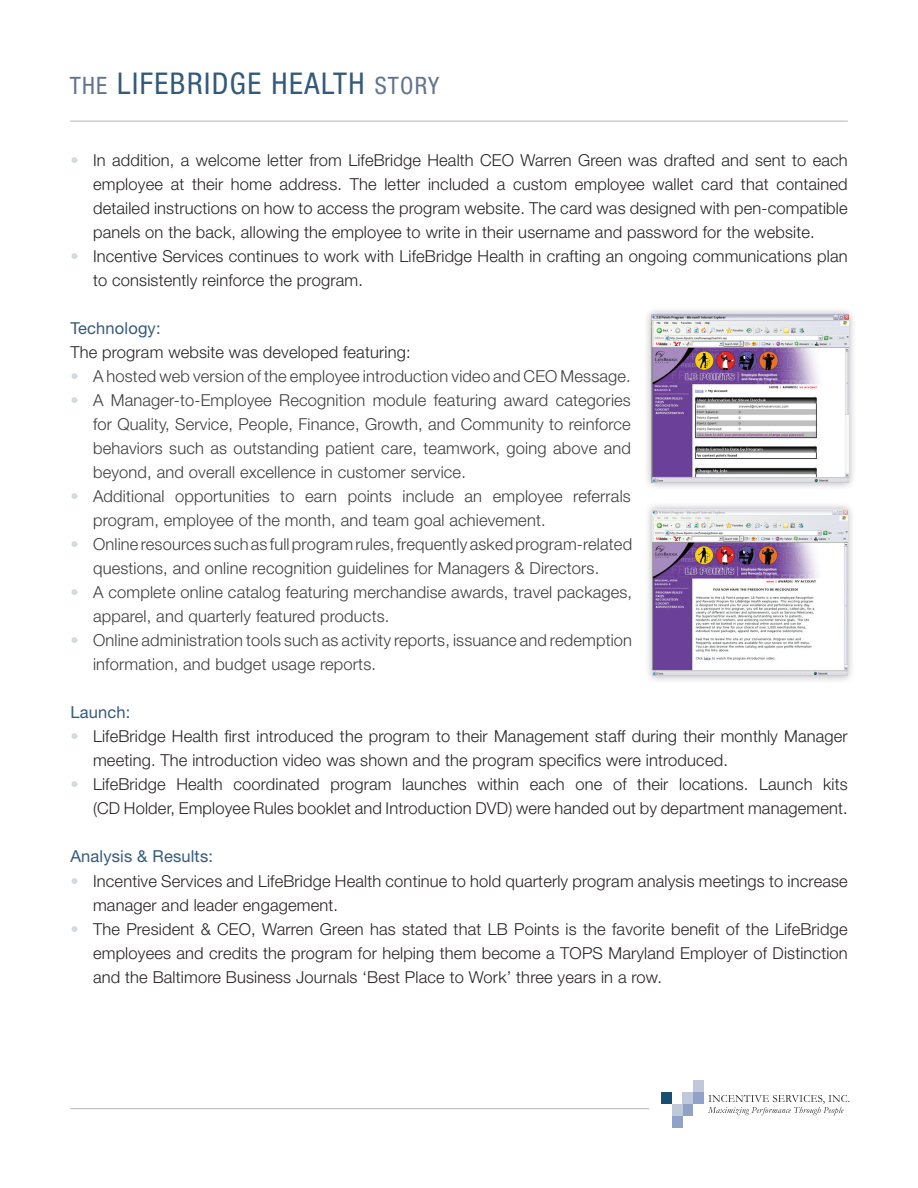
<style>
.page{position:relative;width:918px;height:1188px;background:#fff}
.page>*{position:absolute;margin:0;border:0;box-sizing:border-box;transform-origin:0 0}
.t1{font:condensed 30px "Helvetica Neue";letter-spacing:.05em;color:#345a7b}
.t2{font:condensed 24px "Helvetica Neue";color:#61738e}
.t3{font:300 16.5px/24px "Helvetica Neue";letter-spacing:.01em;color:#282323}
.t4{font:300 16.5px/24px "Helvetica Neue";letter-spacing:.01em;color:#3e3e3f}
.t5{font:16.5px "Helvetica Neue";letter-spacing:.01em;color:#345a7b}
.s1{font-size:24px;color:#61738e}
.s2{color:#d3d9e2}
</style>
<div class="page">
<hr style="left:70px;top:1108px;width:579px;height:1px;background:#bcbdc0">
<div style="left:662px;top:1092px;width:10px;height:12px;background:#174f72"></div>
<div style="left:672px;top:1116px;width:11px;height:12px;background:#91a2c9"></div>
<div style="left:683px;top:1104px;width:10px;height:12px;background:#91a2c9"></div>
<div style="left:693px;top:1092px;width:11px;height:12px;background:#91a2c9"></div>
<div style="left:672px;top:1104px;width:11px;height:12px;background:#c0c9d9"></div>
<div style="left:683px;top:1092px;width:10px;height:12px;background:#c0c9d9"></div>
<div style="left:693px;top:1081px;width:11px;height:11px;background:#c0c9d9"></div>
<svg style="left:708px;top:1095px;width:141px;height:20px"></svg>
<hr style="left:70px;top:121px;width:778px;height:1px;background:#bcbdc0">
<div style="left:643px;top:307px;width:214px;height:184px;background:#231f20;opacity:.35"></div>
<img style="left:651px;top:315px;width:198px;height:168px">
<div style="left:644px;top:501px;width:211px;height:183px;background:#231f20;opacity:.35"></div>
<img style="left:652px;top:509px;width:195px;height:167px">
<h1 class="t1" style="left:70px;top:66px;width:266px"><span class="s1">THE</span> LIFEBRIDGE HEALTH</h1>
<h2 class="t2" style="left:375px;top:71px;width:66px">STORY</h2>
<p class="t3" style="left:93px;top:148px;width:756px;text-align:justify;text-indent:-23px"><span class="s2">•</span> In addition, a welcome letter from LifeBridge Health CEO Warren Green was drafted and sent to each employee at their home address. The letter included a custom employee wallet card that contained detailed instructions on how to access the program website. The card was designed with pen-compatible panels on the back, allowing the employee to write in their username and password for the website.</p>
<p class="t3" style="left:93px;top:244px;width:756px;text-indent:-23px"><span class="s2">•</span> Incentive Services continues to work with LifeBridge Health in crafting an ongoing communications plan to consistently reinforce the program.</p>
<p class="t5" style="left:70px;top:319px;width:92px">Technology:</p>
<p class="t3" style="left:70px;top:340px;width:342px">The program website was developed featuring:</p>
<p class="t4" style="left:70px;top:364px;width:562px"><span class="s2">•</span> A hosted web version of the employee introduction video and CEO Message.</p>
<p class="t4" style="left:93px;top:388px;width:539px;text-align:justify;text-indent:-23px"><span class="s2">•</span> A Manager-to-Employee Recognition module featuring award categories for Quality, Service, People, Finance, Growth, and Community to reinforce behaviors such as outstanding patient care, teamwork, going above and beyond, and overall excellence in customer service.</p>
<p class="t4" style="left:93px;top:484px;width:539px;text-indent:-23px"><span class="s2">•</span> Additional opportunities to earn points include an employee referrals program, employee of the month, and team goal achievement.</p>
<p class="t4" style="left:93px;top:532px;width:541px;text-indent:-23px"><span class="s2">•</span> Online resources such as full program rules, frequently asked program-related questions, and online recognition guidelines for Managers &amp; Directors.</p>
<p class="t4" style="left:93px;top:580px;width:541px;text-indent:-23px"><span class="s2">•</span> A complete online catalog featuring merchandise awards, travel packages, apparel, and quarterly featured products.</p>
<p class="t4" style="left:93px;top:628px;width:541px;text-indent:-23px"><span class="s2">•</span> Online administration tools such as activity reports, issuance and redemption information, and budget usage reports.</p>
<p class="t5" style="left:70px;top:703px;width:61px">Launch:</p>
<p class="t3" style="left:93px;top:724px;width:756px;text-indent:-23px"><span class="s2">•</span> LifeBridge Health first introduced the program to their Management staff during their monthly Manager meeting. The introduction video was shown and the program specifics were introduced.</p>
<p class="t3" style="left:70px;top:772px;width:779px;text-align:right"><span class="s2">•</span> LifeBridge Health coordinated program launches within each one of their locations. Launch kits (CD Holder, Employee Rules booklet and Introduction DVD) were handed out by department management.</p>
<p class="t5" style="left:70px;top:847px;width:144px">Analysis &amp; Results:</p>
<p class="t3" style="left:93px;top:868px;width:756px;text-indent:-23px"><span class="s2">•</span> Incentive Services and LifeBridge Health continue to hold quarterly program analysis meetings to increase manager and leader engagement.</p>
<p class="t3" style="left:93px;top:916px;width:756px;text-align:justify;text-indent:-23px"><span class="s2">•</span> The President &amp; CEO, Warren Green has stated that LB Points is the favorite benefit of the LifeBridge employees and credits the program for helping them become a TOPS Maryland Employer of Distinction and the Baltimore Business Journals ‘Best Place to Work’ three years in a row.</p>
</div>
